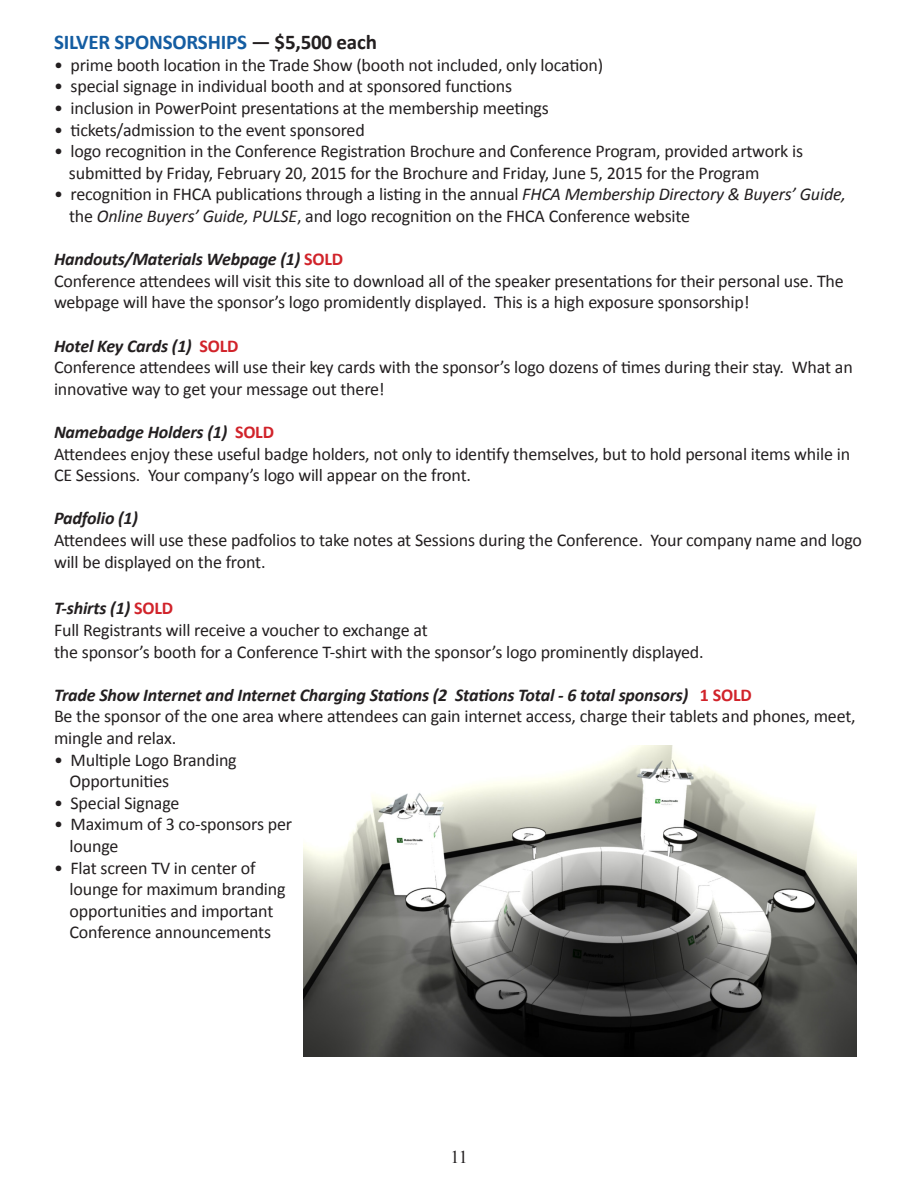
<style>
.page{position:relative;width:918px;height:1188px;background:#fff}
.page>*{position:absolute;margin:0;border:0;box-sizing:border-box;transform-origin:0 0}
.t1{font:700 21px "Calibri";letter-spacing:-.01em;color:#145da2}
.t2{font:18px/21.6px "Calibri";letter-spacing:-.01em;color:#231f20}
.t3{font:italic 700 18px "Calibri";letter-spacing:-.01em;color:#231f20}
.t4{font:18px "Times New Roman";color:#231f20}
.s1{color:#231f20}
.s2{font-style:italic}
.s3{font-weight:700;font-style:italic}
.s4{font-weight:700;color:#d1232a}
</style>
<div class="page">
<img style="left:304px;top:745px;width:553px;height:311px">
<p class="t1" style="left:54px;top:29px;width:324px">SILVER SPONSORSHIPS <span class="s1">— $5,500 each</span></p>
<p class="t2" style="left:54px;top:54px;width:551px">• prime booth location in the Trade Show (booth not included, only location)</p>
<p class="t2" style="left:54px;top:76px;width:460px">• special signage in individual booth and at sponsored functions</p>
<p class="t2" style="left:54px;top:97px;width:496px">• inclusion in PowerPoint presentations at the membership meetings</p>
<p class="t2" style="left:54px;top:119px;width:312px">• tickets/admission to the event sponsored</p>
<p class="t2" style="left:69px;top:141px;width:736px;text-indent:-15px">• logo recognition in the Conference Registration Brochure and Conference Program, provided artwork is submitted by Friday, February 20, 2015 for the Brochure and Friday, June 5, 2015 for the Program</p>
<p class="t2" style="left:69px;top:184px;width:778px;text-indent:-15px">• recognition in FHCA publications through a listing in the annual <span class="s2">FHCA Membership Directory &amp; Buyers’ Guide, </span>the <span class="s2">Online Buyers’ Guide, PULSE</span>, and logo recognition on the FHCA Conference website</p>
<p class="t2" style="left:54px;top:249px;width:791px"><span class="s3">Handouts/Materials Webpage (1)</span> <span class="s4">SOLD<br></span>Conference attendees will visit this site to download all of the speaker presentations for their personal use. The webpage will have the sponsor’s logo promidently displayed. This is a high exposure sponsorship!</p>
<p class="t2" style="left:54px;top:335px;width:800px"><span class="s3">Hotel Key Cards (1)</span> <span class="s4">SOLD<br></span>Conference attendees will use their key cards with the sponsor’s logo dozens of times during their stay. What an innovative way to get your message out there!</p>
<p class="t2" style="left:54px;top:421px;width:798px"><span class="s3">Namebadge Holders (1)</span> <span class="s4">SOLD<br></span>Attendees enjoy these useful badge holders, not only to identify themselves, but to hold personal items while in<br>CE Sessions. Your company’s logo will appear on the front.</p>
<p class="t3" style="left:54px;top:507px;width:86px">Padfolio (1)</p>
<p class="t2" style="left:54px;top:529px;width:809px">Attendees will use these padfolios to take notes at Sessions during the Conference. Your company name and logo will be displayed on the front.</p>
<p class="t2" style="left:54px;top:598px;width:651px"><span class="s3">T-shirts (1)</span> <span class="s4">SOLD<br></span>Full Registrants will receive a voucher to exchange at<br>the sponsor’s booth for a Conference T-shirt with the sponsor’s logo prominently displayed.</p>
<p class="t2" style="left:54px;top:684px;width:803px"><span class="s3">Trade Show Internet and Internet Charging Stations (2 Stations Total - 6 total sponsors)</span> <span class="s4">1 SOLD<br></span>Be the sponsor of the one area where attendees can gain internet access, charge their tablets and phones, meet, mingle and relax.</p>
<p class="t2" style="left:70px;top:749px;width:169px;text-indent:-16px">• Multiple Logo Branding<br>Opportunities</p>
<p class="t2" style="left:54px;top:792px;width:127px">• Special Signage</p>
<p class="t2" style="left:70px;top:814px;width:224px;text-indent:-16px">• Maximum of 3 co-sponsors per lounge</p>
<p class="t2" style="left:70px;top:857px;width:218px;text-indent:-16px">• Flat screen TV in center of lounge for maximum branding opportunities and important<br>Conference announcements</p>
<p class="t4" style="left:450px;top:1145px;width:19px">11</p>
</div>
